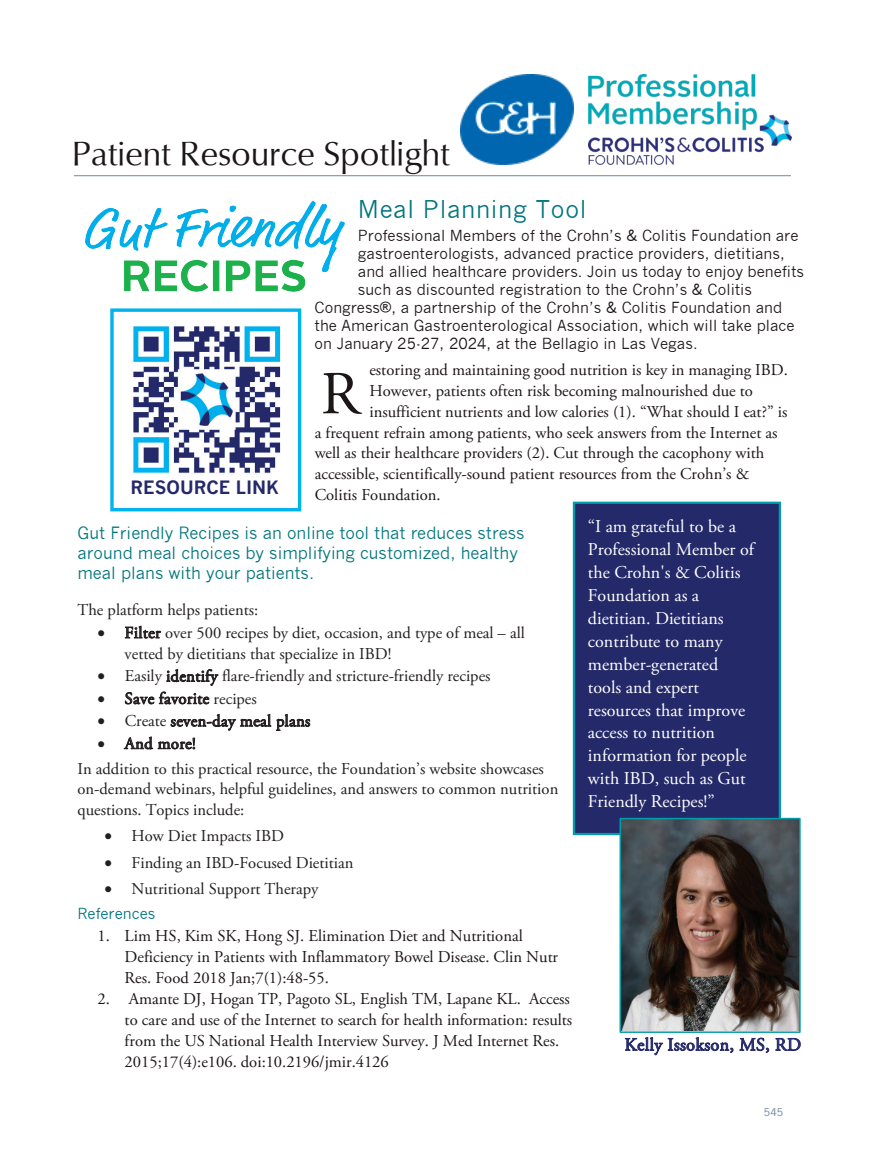
<style>
.page{position:relative;width:878px;height:1175px;background:#fff}
.page>*{position:absolute;margin:0;border:0;box-sizing:border-box;transform-origin:0 0}
.t1{font:60.9px "Adobe Garamond Pro";color:#1d1617}
.t2{font:34.5px "URW Classico T";letter-spacing:-.005em;color:#1d1617}
.t3{font:24px "News Gothic";letter-spacing:.025em;color:#00767d}
.t4{font:18px/23px "Adobe Garamond Pro";letter-spacing:.005em;color:#fff}
.t5{font:18px "Adobe Garamond Pro";letter-spacing:.02em;color:#242969}
.t6{font:700 18px "News Gothic";color:#242969}
.t7{font:16.5px/21px "Adobe Garamond Pro";color:#1d1617}
.t8{font:16.5px/20.9px "Adobe Garamond Pro";color:#231f20}
.t9{font:16.5px/19.5px "News Gothic";color:#00767d}
.t10{font:15px "News Gothic";letter-spacing:.005em;color:#1d1617}
.t11{font:15px "News Gothic";color:#00767d}
.t12{font:10.2px "News Gothic Std";color:#748ba5;scale:1.11 1}
</style>
<div class="page">
<hr style="left:74px;top:175px;width:717px;height:1px;background:#678ca8">
<img style="left:461px;top:75px;width:113px;height:89px">
<img style="left:588px;top:75px;width:203px;height:90px">
<div style="left:110px;top:308px;width:191px;height:203px;border:3px solid #00b2ee"></div>
<img style="left:133px;top:326px;width:148px;height:148px">
<div style="left:574px;top:503px;width:205px;height:331px;background:#242969"></div>
<div style="left:572px;top:501px;width:209px;height:334px;border:2px solid #009ea8"></div>
<img style="left:619px;top:1006px;width:182px;height:27px">
<img style="left:622px;top:820px;width:175px;height:209px">
<div style="left:619px;top:817px;width:181px;height:215px;border:2px solid #009ea8"></div>
<img style="left:85px;top:202px;width:259px;height:90px">
<h2 class="t2" style="left:72px;top:133px;width:380px">Patient Resource Spotlight</h2>
<h3 class="t3" style="left:358px;top:196px;width:230px">Meal Planning Tool</h3>
<p class="t10" style="left:358px;top:226px;width:442px">Professional Members of the Crohn’s &amp; Colitis Foundation are</p>
<p class="t10" style="left:358px;top:244px;width:428px">gastroenterologists, advanced practice providers, dietitians,</p>
<p class="t10" style="left:358px;top:262px;width:448px">and allied healthcare providers. Join us today to enjoy benefits</p>
<p class="t10" style="left:358px;top:280px;width:396px">such as discounted registration to the Crohn’s &amp; Colitis</p>
<p class="t10" style="left:314px;top:299px;width:469px">Congress®, a partnership of the Crohn’s &amp; Colitis Foundation and</p>
<p class="t10" style="left:314px;top:317px;width:481px">the American Gastroenterological Association, which will take place</p>
<p class="t10" style="left:314px;top:335px;width:384px">on January 25-27, 2024, at the Bellagio in Las Vegas.</p>
<p class="t7" style="left:369px;top:360px;width:420px">estoring and maintaining good nutrition is key in managing IBD.</p>
<p class="t7" style="left:369px;top:381px;width:385px">However, patients often risk becoming malnourished due to</p>
<p class="t7" style="left:369px;top:402px;width:419px">insufficient nutrients and low calories (1). “What should I eat?” is</p>
<p class="t7" style="left:315px;top:422px;width:464px">a frequent refrain among patients, who seek answers from the Internet as</p>
<p class="t7" style="left:315px;top:443px;width:451px">well as their healthcare providers (2). Cut through the cacophony with</p>
<p class="t7" style="left:315px;top:464px;width:436px">accessible, scientifically-sound patient resources from the Crohn’s &amp;</p>
<p class="t7" style="left:315px;top:484px;width:127px">Colitis Foundation.</p>
<p class="t9" style="left:77px;top:524px;width:448px">Gut Friendly Recipes is an online tool that reduces stress around meal choices by simplifying customized, healthy meal plans with your patients.</p>
<p class="t8" style="left:77px;top:600px;width:182px">The platform helps patients:</p>
<p class="t8" style="left:125px;top:623px;width:402px;text-indent:-27px">• Filter over 500 recipes by diet, occasion, and type of meal – all vetted by dietitians that specialize in IBD!</p>
<p class="t8" style="left:98px;top:666px;width:394px">• Easily identify flare-friendly and stricture-friendly recipes</p>
<p class="t8" style="left:98px;top:688px;width:161px">• Save favorite recipes</p>
<p class="t8" style="left:98px;top:711px;width:214px">• Create seven-day meal plans</p>
<p class="t8" style="left:77px;top:731px;width:468px;line-height:24.9px;text-indent:20px">• And more!<br>In addition to this practical resource, the Foundation’s website showcases</p>
<p class="t8" style="left:77px;top:779px;width:482px">on-demand webinars, helpful guidelines, and answers to common nutrition questions. Topics include:</p>
<p class="t8" style="left:104px;top:826px;width:181px">• How Diet Impacts IBD</p>
<p class="t8" style="left:104px;top:852px;width:250px">• Finding an IBD-Focused Dietitian</p>
<p class="t8" style="left:104px;top:879px;width:215px">• Nutritional Support Therapy</p>
<p class="t11" style="left:77px;top:905px;width:79px">References</p>
<p class="t7" style="left:125px;top:925px;width:435px;text-indent:-27px">1. Lim HS, Kim SK, Hong SJ. Elimination Diet and Nutritional<br>Deficiency in Patients with Inflammatory Bowel Disease. Clin Nutr<br>Res. Food 2018 Jan;7(1):48-55.</p>
<p class="t7" style="left:125px;top:989px;width:449px;text-indent:-27px">2. Amante DJ, Hogan TP, Pagoto SL, English TM, Lapane KL. Access to care and use of the Internet to search for health information: results from the US National Health Interview Survey. J Med Internet Res.<br>2015;17(4):e106. doi:10.2196/jmir.4126</p>
<h1 class="t1" style="left:321px;top:357px;width:41px">R</h1>
<p class="t6" style="left:131px;top:476px;width:150px">RESOURCE LINK</p>
<p class="t4" style="left:588px;top:516px;width:168px">“I am grateful to be a<br>Professional Member of the Crohn's &amp; Colitis<br>Foundation as a dietitian. Dietitians contribute to many member-generated tools and expert resources that improve access to nutrition information for people with IBD, such as Gut<br>Friendly Recipes!”</p>
<p class="t5" style="left:624px;top:1033px;width:178px">Kelly Issokson, MS, RD</p>
<p class="t12" style="left:764px;top:1105px;width:19px">545</p>
</div>
